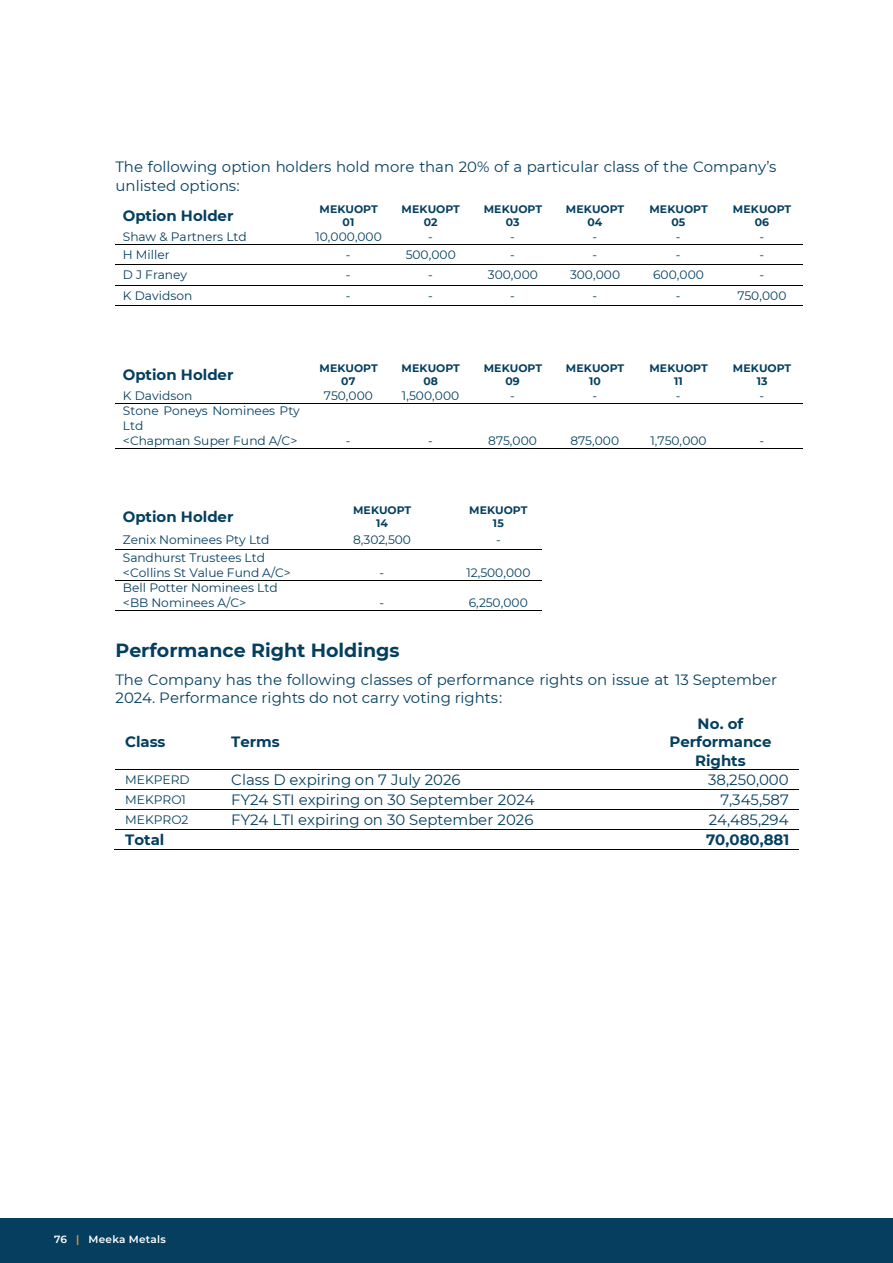
<style>
.page{position:relative;width:893px;height:1263px;background:#fff}
.page>*{position:absolute;margin:0;border:0;box-sizing:border-box;transform-origin:0 0}
.t1{font:700 19.05px "Montserrat";color:#043f5f}
.t2{font:15px/18.3px "Montserrat";letter-spacing:.005em;color:#043f5f}
.t3{font:700 15px/18.3px "Montserrat";letter-spacing:-.005em;color:#043f5f;text-align:center}
.t4{font:12.15px/14.7px "Montserrat";letter-spacing:.005em;color:#043f5f}
.t5{font:700 10.8px/13.2px "Montserrat";letter-spacing:.01em;color:#043f5f;text-align:center}
.t6{font:600 10.5px "Montserrat";letter-spacing:.025em;color:#fff}
.s1{color:#f99d1c}
</style>
<div class="page">
<hr style="left:115px;top:244px;width:192px;height:1px;background:#000">
<hr style="left:308px;top:244px;width:81px;height:1px;background:#000">
<hr style="left:390px;top:244px;width:82px;height:1px;background:#000">
<hr style="left:472px;top:244px;width:82px;height:1px;background:#000">
<hr style="left:554px;top:244px;width:82px;height:1px;background:#000">
<hr style="left:636px;top:244px;width:85px;height:1px;background:#000">
<hr style="left:721px;top:244px;width:82px;height:1px;background:#000">
<hr style="left:115px;top:264px;width:192px;height:1px;background:#000">
<hr style="left:308px;top:264px;width:81px;height:1px;background:#000">
<hr style="left:390px;top:264px;width:82px;height:1px;background:#000">
<hr style="left:472px;top:264px;width:82px;height:1px;background:#000">
<hr style="left:554px;top:264px;width:82px;height:1px;background:#000">
<hr style="left:636px;top:264px;width:85px;height:1px;background:#000">
<hr style="left:721px;top:264px;width:82px;height:1px;background:#000">
<hr style="left:115px;top:285px;width:192px;height:1px;background:#000">
<hr style="left:308px;top:285px;width:81px;height:1px;background:#000">
<hr style="left:390px;top:285px;width:82px;height:1px;background:#000">
<hr style="left:472px;top:285px;width:82px;height:1px;background:#000">
<hr style="left:554px;top:285px;width:82px;height:1px;background:#000">
<hr style="left:636px;top:285px;width:85px;height:1px;background:#000">
<hr style="left:721px;top:285px;width:82px;height:1px;background:#000">
<hr style="left:115px;top:305px;width:192px;height:1px;background:#000">
<hr style="left:308px;top:305px;width:81px;height:1px;background:#000">
<hr style="left:390px;top:305px;width:82px;height:1px;background:#000">
<hr style="left:472px;top:305px;width:82px;height:1px;background:#000">
<hr style="left:554px;top:305px;width:82px;height:1px;background:#000">
<hr style="left:636px;top:305px;width:85px;height:1px;background:#000">
<hr style="left:721px;top:305px;width:82px;height:1px;background:#000">
<hr style="left:115px;top:403px;width:192px;height:1px;background:#000">
<hr style="left:308px;top:403px;width:81px;height:1px;background:#000">
<hr style="left:390px;top:403px;width:82px;height:1px;background:#000">
<hr style="left:472px;top:403px;width:82px;height:1px;background:#000">
<hr style="left:554px;top:403px;width:82px;height:1px;background:#000">
<hr style="left:636px;top:403px;width:85px;height:1px;background:#000">
<hr style="left:721px;top:403px;width:82px;height:1px;background:#000">
<hr style="left:115px;top:448px;width:192px;height:1px;background:#000">
<hr style="left:308px;top:448px;width:81px;height:1px;background:#000">
<hr style="left:390px;top:448px;width:82px;height:1px;background:#000">
<hr style="left:472px;top:448px;width:82px;height:1px;background:#000">
<hr style="left:554px;top:448px;width:82px;height:1px;background:#000">
<hr style="left:636px;top:448px;width:85px;height:1px;background:#000">
<hr style="left:721px;top:448px;width:82px;height:1px;background:#000">
<hr style="left:115px;top:549px;width:194px;height:1px;background:#000">
<hr style="left:310px;top:549px;width:145px;height:1px;background:#000">
<hr style="left:455px;top:549px;width:87px;height:1px;background:#000">
<hr style="left:115px;top:580px;width:194px;height:1px;background:#000">
<hr style="left:310px;top:580px;width:145px;height:1px;background:#000">
<hr style="left:455px;top:580px;width:87px;height:1px;background:#000">
<hr style="left:115px;top:610px;width:194px;height:1px;background:#000">
<hr style="left:310px;top:610px;width:145px;height:1px;background:#000">
<hr style="left:455px;top:610px;width:87px;height:1px;background:#000">
<hr style="left:115px;top:769px;width:87px;height:1px;background:#000">
<svg style="left:202px;top:769px;width:20px;height:1px"></svg>
<hr style="left:222px;top:769px;width:413px;height:1px;background:#000">
<hr style="left:645px;top:769px;width:154px;height:1px;background:#000">
<hr style="left:115px;top:789px;width:87px;height:1px;background:#000">
<hr style="left:203px;top:789px;width:432px;height:1px;background:#000">
<hr style="left:636px;top:789px;width:163px;height:1px;background:#000">
<hr style="left:115px;top:809px;width:87px;height:1px;background:#000">
<hr style="left:203px;top:809px;width:432px;height:1px;background:#000">
<hr style="left:636px;top:809px;width:163px;height:1px;background:#000">
<hr style="left:115px;top:829px;width:87px;height:1px;background:#000">
<hr style="left:203px;top:829px;width:432px;height:1px;background:#000">
<hr style="left:636px;top:829px;width:163px;height:1px;background:#000">
<hr style="left:114px;top:849px;width:88px;height:1px;background:#000">
<hr style="left:202px;top:849px;width:433px;height:1px;background:#000">
<hr style="left:635px;top:849px;width:164px;height:1px;background:#000">
<div style="left:0;top:1218px;width:893px;height:45px;background:#053e5e"></div>
<p class="t2" style="left:115px;top:157px;width:662px">The following option holders hold more than 20% of a particular class of the Company’s unlisted options:</p>
<p class="t3" style="left:123px;top:206px;width:112px">Option Holder</p>
<p class="t5" style="left:319px;top:202px;width:60px">MEKUOPT<br>01</p>
<p class="t5" style="left:402px;top:202px;width:60px">MEKUOPT<br>02</p>
<p class="t5" style="left:484px;top:202px;width:60px">MEKUOPT<br>03</p>
<p class="t5" style="left:566px;top:202px;width:60px">MEKUOPT<br>04</p>
<p class="t5" style="left:649px;top:202px;width:60px">MEKUOPT<br>05</p>
<p class="t5" style="left:733px;top:202px;width:60px">MEKUOPT<br>06</p>
<p class="t4" style="left:123px;top:229px;width:125px">Shaw &amp; Partners Ltd</p>
<p class="t4" style="left:315px;top:229px;width:68px">10,000,000</p>
<p class="t4" style="left:428px;top:229px;width:6px">-</p>
<p class="t4" style="left:510px;top:229px;width:6px">-</p>
<p class="t4" style="left:592px;top:229px;width:6px">-</p>
<p class="t4" style="left:676px;top:229px;width:6px">-</p>
<p class="t4" style="left:759px;top:229px;width:6px">-</p>
<p class="t4" style="left:123px;top:247px;width:48px">H Miller</p>
<p class="t4" style="left:346px;top:247px;width:6px">-</p>
<p class="t4" style="left:406px;top:247px;width:52px">500,000</p>
<p class="t4" style="left:510px;top:247px;width:6px">-</p>
<p class="t4" style="left:592px;top:247px;width:6px">-</p>
<p class="t4" style="left:676px;top:247px;width:6px">-</p>
<p class="t4" style="left:759px;top:247px;width:6px">-</p>
<p class="t4" style="left:123px;top:267px;width:66px">D J Franey</p>
<p class="t4" style="left:346px;top:267px;width:6px">-</p>
<p class="t4" style="left:428px;top:267px;width:6px">-</p>
<p class="t4" style="left:488px;top:267px;width:52px">300,000</p>
<p class="t4" style="left:570px;top:267px;width:52px">300,000</p>
<p class="t4" style="left:653px;top:267px;width:52px">600,000</p>
<p class="t4" style="left:759px;top:267px;width:6px">-</p>
<p class="t4" style="left:123px;top:288px;width:71px">K Davidson</p>
<p class="t4" style="left:346px;top:288px;width:6px">-</p>
<p class="t4" style="left:428px;top:288px;width:6px">-</p>
<p class="t4" style="left:510px;top:288px;width:6px">-</p>
<p class="t4" style="left:592px;top:288px;width:6px">-</p>
<p class="t4" style="left:676px;top:288px;width:6px">-</p>
<p class="t4" style="left:737px;top:288px;width:51px">750,000</p>
<p class="t3" style="left:123px;top:365px;width:112px">Option Holder</p>
<p class="t5" style="left:319px;top:361px;width:60px">MEKUOPT<br>07</p>
<p class="t5" style="left:402px;top:361px;width:60px">MEKUOPT<br>08</p>
<p class="t5" style="left:484px;top:361px;width:60px">MEKUOPT<br>09</p>
<p class="t5" style="left:566px;top:361px;width:60px">MEKUOPT<br>10</p>
<p class="t5" style="left:649px;top:361px;width:60px">MEKUOPT<br>11</p>
<p class="t5" style="left:733px;top:361px;width:60px">MEKUOPT<br>13</p>
<p class="t4" style="left:123px;top:388px;width:71px">K Davidson</p>
<p class="t4" style="left:324px;top:388px;width:51px">750,000</p>
<p class="t4" style="left:402px;top:388px;width:59px">1,500,000</p>
<p class="t4" style="left:510px;top:388px;width:6px">-</p>
<p class="t4" style="left:592px;top:388px;width:6px">-</p>
<p class="t4" style="left:676px;top:388px;width:6px">-</p>
<p class="t4" style="left:759px;top:388px;width:6px">-</p>
<p class="t4" style="left:123px;top:403px;width:178px">Stone Poneys Nominees Pty<br>Ltd<br>&lt;Chapman Super Fund A/C&gt;</p>
<p class="t4" style="left:346px;top:433px;width:6px">-</p>
<p class="t4" style="left:428px;top:433px;width:6px">-</p>
<p class="t4" style="left:488px;top:433px;width:50px">875,000</p>
<p class="t4" style="left:570px;top:433px;width:50px">875,000</p>
<p class="t4" style="left:650px;top:433px;width:58px">1,750,000</p>
<p class="t4" style="left:759px;top:433px;width:6px">-</p>
<p class="t3" style="left:123px;top:506px;width:112px">Option Holder</p>
<p class="t5" style="left:353px;top:503px;width:60px">MEKUOPT<br>14</p>
<p class="t5" style="left:469px;top:503px;width:60px">MEKUOPT<br>15</p>
<p class="t4" style="left:123px;top:532px;width:148px">Zenix Nominees Pty Ltd</p>
<p class="t4" style="left:353px;top:532px;width:59px">8,302,500</p>
<p class="t4" style="left:496px;top:532px;width:6px">-</p>
<p class="t4" style="left:123px;top:549px;width:170px">Sandhurst Trustees Ltd &lt;Collins St Value Fund A/C&gt;</p>
<p class="t4" style="left:380px;top:565px;width:6px">-</p>
<p class="t4" style="left:466px;top:565px;width:66px">12,500,000</p>
<p class="t4" style="left:123px;top:580px;width:156px">Bell Potter Nominees Ltd &lt;BB Nominees A/C&gt;</p>
<p class="t4" style="left:380px;top:595px;width:6px">-</p>
<p class="t4" style="left:469px;top:595px;width:60px">6,250,000</p>
<h1 class="t1" style="left:115px;top:637px;width:286px">Performance Right Holdings</h1>
<p class="t2" style="left:115px;top:670px;width:663px">The Company has the following classes of performance rights on issue at 13 September<br>2024. Performance rights do not carry voting rights:</p>
<p class="t3" style="left:125px;top:732px;width:42px">Class</p>
<p class="t3" style="left:231px;top:732px;width:50px">Terms</p>
<p class="t3" style="left:669px;top:714px;width:104px">No. of<br>Performance<br>Rights</p>
<p class="t4" style="left:125px;top:772px;width:66px">MEKPERD</p>
<p class="t2" style="left:231px;top:770px;width:231px">Class D expiring on 7 July 2026</p>
<p class="t2" style="left:708px;top:770px;width:82px">38,250,000</p>
<p class="t4" style="left:125px;top:792px;width:62px">MEKPRO1</p>
<p class="t2" style="left:231px;top:790px;width:305px">FY24 STI expiring on 30 September 2024</p>
<p class="t2" style="left:720px;top:790px;width:70px">7,345,587</p>
<p class="t4" style="left:125px;top:812px;width:65px">MEKPRO2</p>
<p class="t2" style="left:231px;top:810px;width:304px">FY24 LTI expiring on 30 September 2026</p>
<p class="t2" style="left:709px;top:810px;width:81px">24,485,294</p>
<p class="t3" style="left:125px;top:830px;width:41px">Total</p>
<p class="t3" style="left:706px;top:830px;width:85px">70,080,881</p>
<p class="t6" style="left:54px;top:1232px;width:113px">76 <span class="s1">|</span> Meeka Metals</p>
</div>
